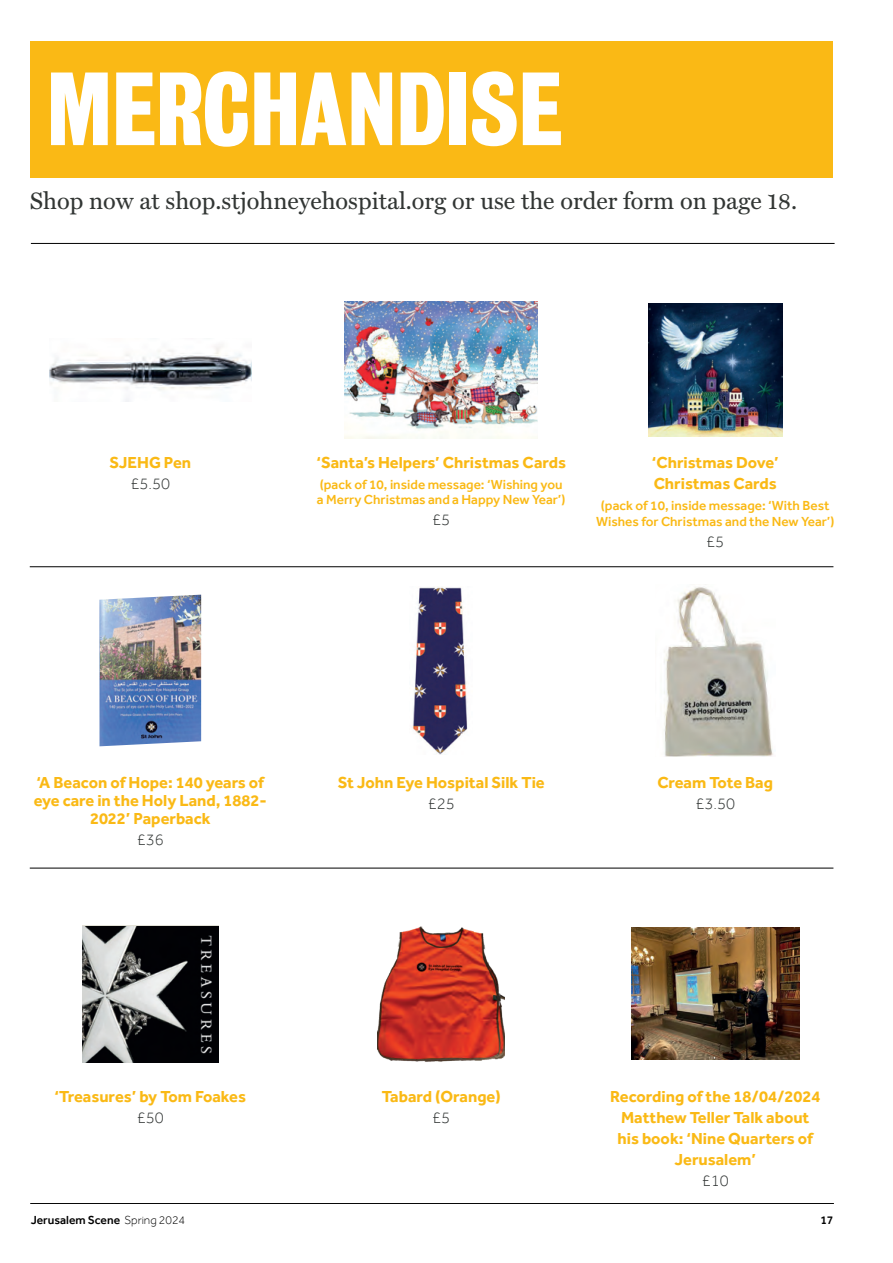
<style>
.page{position:relative;width:893px;height:1263px;background:#fff}
.page>*{position:absolute;margin:0;border:0;box-sizing:border-box;transform-origin:0 0}
.t1{font:94.5px "Bureau Grot Three Seven";color:#fff}
.t2{font:24px "Miller Text";color:#323634}
.t3{font:700 16.5px/21px "Effra";color:#fab915;text-align:center}
.t4{font:300 16.5px "Effra";color:#313534}
.t5{font:500 13.5px/15px "Effra";color:#fab915}
.t6{font:500 12px "Effra";color:#000}
.s1{font-weight:300}
</style>
<div class="page">
<hr style="left:30px;top:1203px;width:804px;height:1px;background:#000">
<div style="left:30px;top:41px;width:803px;height:137px;background:#fab915"></div>
<img style="left:664px;top:587px;width:109px;height:169px">
<img style="left:99px;top:595px;width:102px;height:151px">
<img style="left:49px;top:346px;width:203px;height:55px">
<hr style="left:30px;top:566px;width:803px;height:1px;background:#000">
<hr style="left:30px;top:868px;width:803px;height:1px;background:#000">
<hr style="left:31px;top:243px;width:804px;height:1px;background:#000">
<img style="left:412px;top:587px;width:56px;height:167px">
<img style="left:82px;top:926px;width:136px;height:136px">
<img style="left:345px;top:302px;width:193px;height:137px">
<img style="left:648px;top:304px;width:134px;height:132px">
<img style="left:378px;top:926px;width:126px;height:136px">
<img style="left:632px;top:928px;width:167px;height:131px">
<h1 class="t1" style="left:47px;top:54px;width:517px">MERCHANDISE</h1>
<h2 class="t2" style="left:30px;top:187px;width:769px">Shop now at shop.stjohneyehospital.org or use the order form on page 18.</h2>
<p class="t3" style="left:110px;top:452px;width:83px">SJEHG Pen</p>
<p class="t4" style="left:131px;top:474px;width:41px">£5.50</p>
<p class="t3" style="left:316px;top:452px;width:251px">‘Santa’s Helpers’ Christmas Cards</p>
<p class="t5" style="left:317px;top:477px;width:250px">(pack of 10, inside message: ‘Wishing you a Merry Christmas and a Happy New Year’)</p>
<p class="t4" style="left:432px;top:509px;width:19px">£5</p>
<p class="t3" style="left:652px;top:452px;width:128px;text-align:left">‘Christmas Dove’<br>Christmas Cards</p>
<p class="t5" style="left:596px;top:497px;width:240px;line-height:16.5px;text-align:center">(pack of 10, inside message: ‘With Best<br>Wishes for Christmas and the New Year’)</p>
<p class="t4" style="left:706px;top:532px;width:19px">£5</p>
<p class="t3" style="left:34px;top:773px;width:235px;line-height:18px">‘A Beacon of Hope: 140 years of eye care in the Holy Land, 1882-<br>2022’ Paperback</p>
<p class="t4" style="left:137px;top:829px;width:28px">£36</p>
<p class="t3" style="left:338px;top:771px;width:209px">St John Eye Hospital Silk Tie</p>
<p class="t4" style="left:428px;top:793px;width:28px">£25</p>
<p class="t3" style="left:658px;top:771px;width:117px">Cream Tote Bag</p>
<p class="t4" style="left:695px;top:793px;width:41px">£3.50</p>
<p class="t3" style="left:55px;top:1086px;width:193px">‘Treasures’ by Tom Foakes</p>
<p class="t4" style="left:137px;top:1108px;width:28px">£50</p>
<p class="t3" style="left:382px;top:1086px;width:120px">Tabard (Orange)</p>
<p class="t4" style="left:432px;top:1108px;width:19px">£5</p>
<p class="t3" style="left:610px;top:1086px;width:212px">Recording of the 18/04/2024<br>Matthew Teller Talk about his book: ‘Nine Quarters of<br>Jerusalem’</p>
<p class="t4" style="left:702px;top:1171px;width:28px">£10</p>
<p class="t6" style="left:31px;top:1213px;width:156px">Jerusalem Scene <span class="s1">Spring 2024</span></p>
<p class="t6" style="left:820px;top:1213px;width:15px">17</p>
</div>
